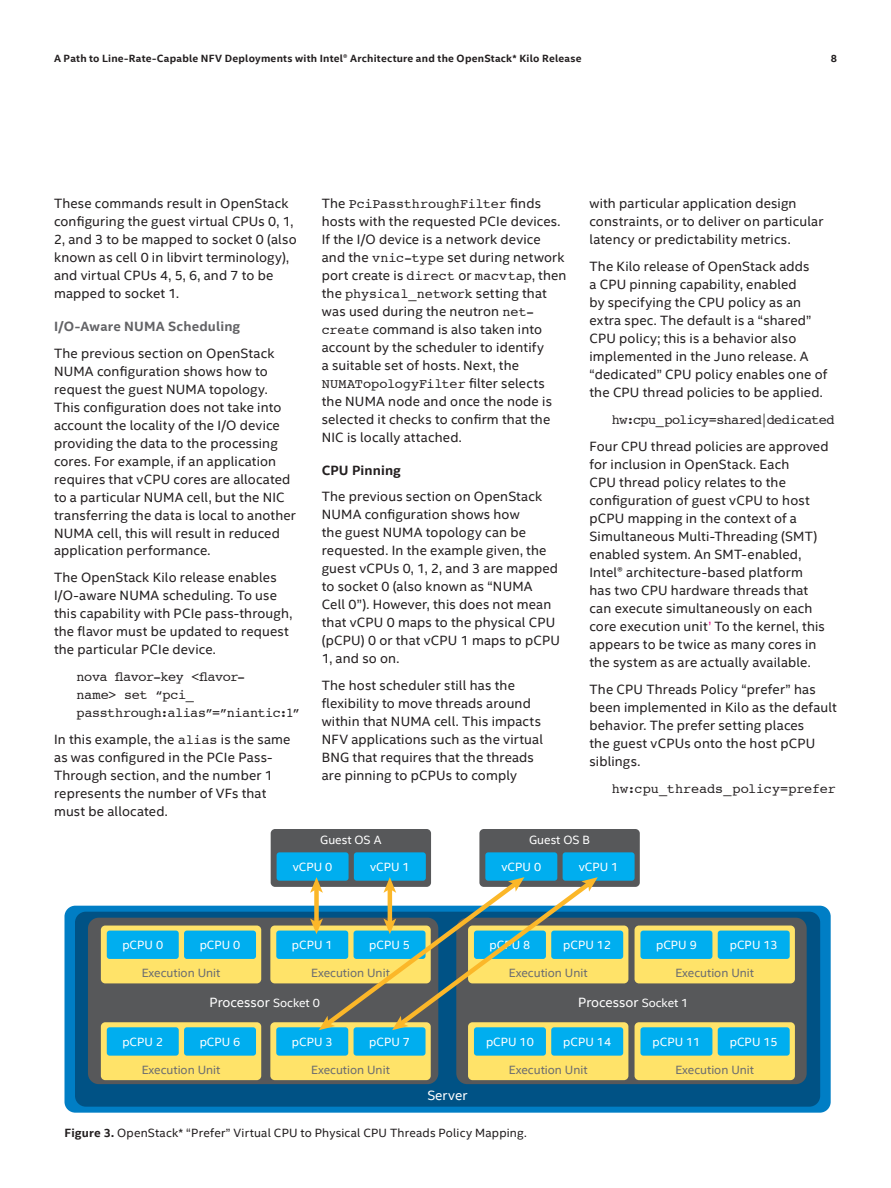
<style>
.page{position:relative;width:891px;height:1188px;background:#fff}
.page>*{position:absolute;margin:0;border:0;box-sizing:border-box;transform-origin:0 0}
.t1{font:13.5px/18px "Intel Clear";letter-spacing:.01em;color:#231f20}
.t2{font:13.5px/18px "Courier";letter-spacing:-.025em;color:#231f20}
.t3{font:13.5px "Courier";letter-spacing:-.005em;color:#231f20}
.t4{font:13.5px "Intel Clear";color:#fff}
.t5{font:13.5px "Courier";letter-spacing:-.045em;color:#231f20}
.t6{font:700 13.5px "Intel Clear";letter-spacing:.015em;color:#636366}
.t7{font:700 13.5px "Intel Clear";letter-spacing:.01em;color:#231f20}
.t8{font:12px "Intel Clear";color:#fff}
.t9{font:12px "Intel Clear";color:#6c6d70}
.t10{font:12px "Intel Clear";letter-spacing:.015em;color:#231f20}
.t11{font:700 10.5px "Intel Clear";letter-spacing:.02em;color:#231f20}
.s1{font-family:"Courier"}
.s2{font-family:"Intel Clear"}
.s3{color:#ed028c}
.s4{font-size:12px}
.s5{font-weight:700}
</style>
<div class="page">
<div style="left:64px;top:906px;width:767px;height:207px;background:#007ec5;border-radius:11px"></div>
<div style="left:75px;top:912px;width:745px;height:195px;background:#005285;border-radius:11px"></div>
<div style="left:456px;top:918px;width:351px;height:166px;background:#57585a;border-radius:11px"></div>
<div style="left:88px;top:918px;width:350px;height:166px;background:#57585a;border-radius:11px"></div>
<div style="left:101px;top:926px;width:160px;height:57px;background:#ffe369;border-radius:4px"></div>
<div style="left:107px;top:931px;width:72px;height:28px;background:#00aeef;border-radius:3px"></div>
<div style="left:184px;top:931px;width:72px;height:28px;background:#00aeef;border-radius:3px"></div>
<div style="left:271px;top:829px;width:160px;height:58px;background:#57585a;border-radius:4px"></div>
<div style="left:277px;top:852px;width:72px;height:29px;background:#00aeef;border-radius:3px"></div>
<div style="left:354px;top:852px;width:72px;height:29px;background:#00aeef;border-radius:3px"></div>
<div style="left:479px;top:829px;width:161px;height:58px;background:#57585a;border-radius:4px"></div>
<div style="left:485px;top:852px;width:72px;height:29px;background:#00aeef;border-radius:3px"></div>
<div style="left:563px;top:852px;width:72px;height:29px;background:#00aeef;border-radius:3px"></div>
<div style="left:270px;top:926px;width:161px;height:57px;background:#ffe369;border-radius:4px"></div>
<div style="left:276px;top:931px;width:72px;height:28px;background:#00aeef;border-radius:3px"></div>
<div style="left:101px;top:1022px;width:160px;height:58px;background:#ffe369;border-radius:4px"></div>
<div style="left:107px;top:1027px;width:72px;height:29px;background:#00aeef;border-radius:3px"></div>
<div style="left:184px;top:1027px;width:72px;height:29px;background:#00aeef;border-radius:3px"></div>
<div style="left:270px;top:1022px;width:161px;height:58px;background:#ffe369;border-radius:4px"></div>
<div style="left:276px;top:1027px;width:72px;height:29px;background:#00aeef;border-radius:3px"></div>
<div style="left:354px;top:1027px;width:72px;height:29px;background:#00aeef;border-radius:3px"></div>
<div style="left:468px;top:926px;width:160px;height:57px;background:#ffe369;border-radius:4px"></div>
<div style="left:551px;top:931px;width:72px;height:28px;background:#00aeef;border-radius:3px"></div>
<div style="left:635px;top:926px;width:160px;height:57px;background:#ffe369;border-radius:4px"></div>
<div style="left:640px;top:931px;width:72px;height:28px;background:#00aeef;border-radius:3px"></div>
<div style="left:718px;top:931px;width:72px;height:28px;background:#00aeef;border-radius:3px"></div>
<div style="left:468px;top:1022px;width:160px;height:58px;background:#ffe369;border-radius:4px"></div>
<div style="left:474px;top:1027px;width:72px;height:29px;background:#00aeef;border-radius:3px"></div>
<div style="left:551px;top:1027px;width:72px;height:29px;background:#00aeef;border-radius:3px"></div>
<div style="left:635px;top:1022px;width:160px;height:58px;background:#ffe369;border-radius:4px"></div>
<div style="left:640px;top:1027px;width:72px;height:29px;background:#00aeef;border-radius:3px"></div>
<div style="left:718px;top:1027px;width:72px;height:29px;background:#00aeef;border-radius:3px"></div>
<svg style="left:310px;top:877px;width:288px;height:153px"></svg>
<p class="t11" style="left:54px;top:52px;width:529px">A Path to Line-Rate-Capable NFV Deployments with Intel® Architecture and the OpenStack* Kilo Release</p>
<p class="t11" style="left:831px;top:52px;width:8px">8</p>
<p class="t1" style="left:54px;top:195px;width:244px">These commands result in OpenStack configuring the guest virtual CPUs 0, 1, 2, and 3 to be mapped to socket 0 (also known as cell 0 in libvirt terminology), and virtual CPUs 4, 5, 6, and 7 to be mapped to socket 1.</p>
<p class="t6" style="left:54px;top:318px;width:188px">I/O-Aware NUMA Scheduling</p>
<p class="t1" style="left:54px;top:344px;width:244px">The previous section on OpenStack NUMA configuration shows how to request the guest NUMA topology.<br>This configuration does not take into account the locality of the I/O device providing the data to the processing cores. For example, if an application requires that vCPU cores are allocated to a particular NUMA cell, but the NIC transferring the data is local to another NUMA cell, this will result in reduced application performance.</p>
<p class="t1" style="left:54px;top:569px;width:240px">The OpenStack Kilo release enables I/O-aware NUMA scheduling. To use this capability with PCIe pass-through, the flavor must be updated to request the particular PCIe device.</p>
<p class="t2" style="left:77px;top:668px;width:225px">nova flavor-key &lt;flavor-<br>name&gt; set “pci_ passthrough:alias”=”niantic:1”</p>
<p class="t1" style="left:54px;top:731px;width:238px">In this example, the <span class="s1">alias</span> is the same as was configured in the PCIe Pass-<br>Through section, and the number 1 represents the number of VFs that must be allocated.</p>
<p class="t2" style="left:322px;top:195px;width:221px"><span class="s2">The</span> PciPassthroughFilter <span class="s2">finds</span></p>
<p class="t1" style="left:322px;top:213px;width:246px">hosts with the requested PCIe devices.<br>If the I/O device is a network device and the <span class="s1">vnic-type</span> set during network port create is <span class="s1">direct</span> or <span class="s1">macvtap</span>, then</p>
<p class="t2" style="left:322px;top:285px;width:227px"><span class="s2">the</span> physical_network <span class="s2">setting that</span></p>
<p class="t1" style="left:322px;top:303px;width:224px">was used during the neutron <span class="s1">net&shy;create</span> command is also taken into account by the scheduler to identify a suitable set of hosts. Next, the</p>
<p class="t3" style="left:322px;top:374px;width:225px">NUMATopologyFilter <span class="s2">filter selects</span></p>
<p class="t1" style="left:322px;top:393px;width:232px;text-align:justify">the NUMA node and once the node is selected it checks to confirm that the NIC is locally attached.</p>
<p class="t7" style="left:322px;top:462px;width:81px">CPU Pinning</p>
<p class="t1" style="left:322px;top:488px;width:240px">The previous section on OpenStack<br>NUMA configuration shows how<br>the guest NUMA topology can be requested. In the example given, the guest vCPUs 0, 1, 2, and 3 are mapped to socket 0 (also known as “NUMA<br>Cell 0”). However, this does not mean that vCPU 0 maps to the physical CPU (pCPU) 0 or that vCPU 1 maps to pCPU<br>1, and so on.</p>
<p class="t1" style="left:322px;top:677px;width:223px">The host scheduler still has the flexibility to move threads around within that NUMA cell. This impacts NFV applications such as the virtual BNG that requires that the threads are pinning to pCPUs to comply</p>
<p class="t1" style="left:589px;top:195px;width:236px">with particular application design constraints, or to deliver on particular latency or predictability metrics.</p>
<p class="t1" style="left:589px;top:258px;width:239px">The Kilo release of OpenStack adds<br>a CPU pinning capability, enabled<br>by specifying the CPU policy as an extra spec. The default is a “shared” CPU policy; this is a behavior also implemented in the Juno release. A “dedicated” CPU policy enables one of the CPU thread policies to be applied.</p>
<p class="t5" style="left:612px;top:409px;width:224px">hw:cpu_policy=shared|dedicated</p>
<p class="t1" style="left:589px;top:438px;width:241px">Four CPU thread policies are approved for inclusion in OpenStack. Each<br>CPU thread policy relates to the configuration of guest vCPU to host pCPU mapping in the context of a Simultaneous Multi-Threading (SMT) enabled system. An SMT-enabled, Intel® architecture-based platform<br>has two CPU hardware threads that can execute simultaneously on each core execution unit<span class="s3">’</span> To the kernel, this appears to be twice as many cores in the system as are actually available.</p>
<p class="t1" style="left:589px;top:681px;width:249px">The CPU Threads Policy “prefer” has been implemented in Kilo as the default behavior. The prefer setting places<br>the guest vCPUs onto the host pCPU siblings.</p>
<p class="t3" style="left:612px;top:778px;width:225px">hw:cpu_threads_policy=prefer</p>
<p class="t8" style="left:122px;top:938px;width:42px">pCPU 0</p>
<p class="t8" style="left:200px;top:938px;width:42px">pCPU 0</p>
<p class="t9" style="left:142px;top:965px;width:80px">Execution Unit</p>
<p class="t8" style="left:320px;top:833px;width:63px">Guest OS A</p>
<p class="t8" style="left:293px;top:860px;width:41px">vCPU 0</p>
<p class="t8" style="left:370px;top:860px;width:41px">vCPU 1</p>
<p class="t8" style="left:292px;top:938px;width:42px">pCPU 1</p>
<p class="t8" style="left:369px;top:938px;width:42px">pCPU 5</p>
<p class="t9" style="left:311px;top:965px;width:80px">Execution Unit</p>
<p class="t8" style="left:529px;top:833px;width:62px">Guest OS B</p>
<p class="t8" style="left:502px;top:860px;width:41px">vCPU 0</p>
<p class="t8" style="left:579px;top:860px;width:41px">vCPU 1</p>
<p class="t8" style="left:490px;top:938px;width:42px">pCPU 8</p>
<p class="t8" style="left:563px;top:938px;width:49px">pCPU 12</p>
<p class="t9" style="left:509px;top:965px;width:80px">Execution Unit</p>
<p class="t8" style="left:656px;top:938px;width:42px">pCPU 9</p>
<p class="t8" style="left:730px;top:938px;width:49px">pCPU 13</p>
<p class="t9" style="left:675px;top:965px;width:80px">Execution Unit</p>
<p class="t4" style="left:209px;top:994px;width:112px">Processor <span class="s4">Socket 0</span></p>
<p class="t4" style="left:578px;top:994px;width:112px">Processor <span class="s4">Socket 1</span></p>
<p class="t8" style="left:122px;top:1035px;width:42px">pCPU 2</p>
<p class="t8" style="left:200px;top:1035px;width:42px">pCPU 6</p>
<p class="t8" style="left:292px;top:1035px;width:42px">pCPU 3</p>
<p class="t8" style="left:369px;top:1035px;width:42px">pCPU 7</p>
<p class="t8" style="left:486px;top:1035px;width:49px">pCPU 10</p>
<p class="t8" style="left:563px;top:1035px;width:49px">pCPU 14</p>
<p class="t8" style="left:653px;top:1035px;width:49px">pCPU 11</p>
<p class="t8" style="left:730px;top:1035px;width:49px">pCPU 15</p>
<p class="t9" style="left:142px;top:1062px;width:80px">Execution Unit</p>
<p class="t9" style="left:311px;top:1062px;width:80px">Execution Unit</p>
<p class="t9" style="left:509px;top:1062px;width:80px">Execution Unit</p>
<p class="t9" style="left:675px;top:1062px;width:80px">Execution Unit</p>
<p class="t4" style="left:427px;top:1087px;width:42px">Server</p>
<p class="t10" style="left:64px;top:1126px;width:464px"><span class="s5">Figure 3.</span> OpenStack* “Prefer” Virtual CPU to Physical CPU Threads Policy Mapping.</p>
</div>
